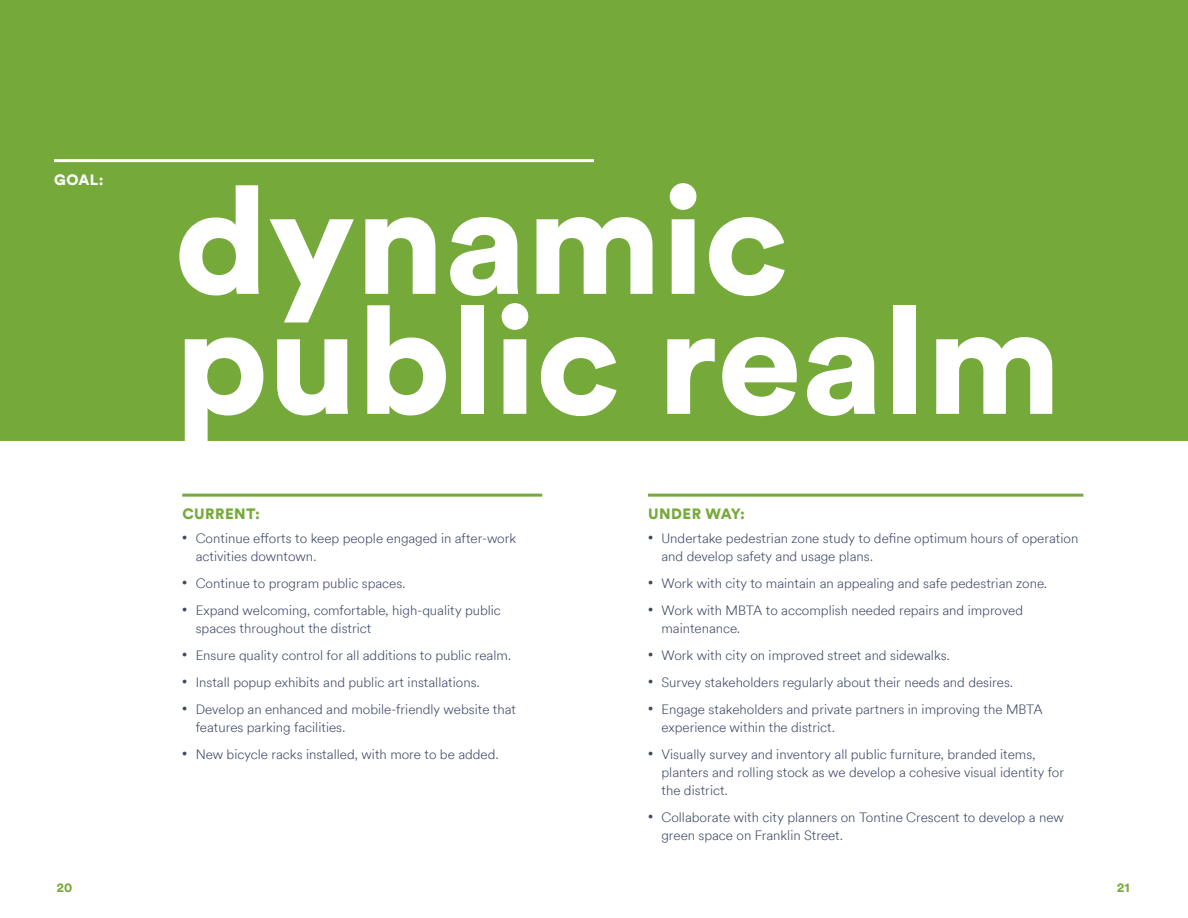
<style>
.page{position:relative;width:1188px;height:918px;background:#fff}
.page>*{position:absolute;margin:0;border:0;box-sizing:border-box;transform-origin:0 0}
.big_headline{font:900 150px/120px "Circular Air";color:#fff}
.Number_sections_PMS{font:900 15px "Circular Air";letter-spacing:.03em;color:#75aa3a}
.Number_sections_PMS-2{font:900 15px "Circular Air";color:#fff}
.t1{font:300 13.5px/18px "Circular Air";color:#3f4967}
.page_number{font:900 12px "Circular Air";color:#75aa3a}
</style>
<div class="page">
<div style="left:0;top:0;width:1188px;height:441px;background:#75aa3a"></div>
<hr style="left:182px;top:494px;width:360px;height:3px;background:#75aa3a">
<hr style="left:648px;top:494px;width:435px;height:3px;background:#75aa3a">
<hr style="left:54px;top:159px;width:540px;height:3px;background:#fff">
<p class="Number_sections_PMS-2" style="left:54px;top:169px;width:51px">GOAL:</p>
<p class="big_headline" style="left:175px;top:175px;width:888px">dynamic public realm</p>
<p class="Number_sections_PMS" style="left:182px;top:503px;width:79px">CURRENT:</p>
<p class="t1" style="left:196px;top:529px;width:322px;text-indent:-14px"><sup>•</sup> Continue efforts to keep people engaged in after-work activities downtown.</p>
<p class="t1" style="left:182px;top:574px;width:225px"><sup>•</sup> Continue to program public spaces.</p>
<p class="t1" style="left:196px;top:601px;width:307px;text-indent:-14px"><sup>•</sup> Expand welcoming, comfortable, high-quality public spaces throughout the district</p>
<p class="t1" style="left:182px;top:646px;width:331px"><sup>•</sup> Ensure quality control for all additions to public realm.</p>
<p class="t1" style="left:182px;top:673px;width:299px"><sup>•</sup> Install popup exhibits and public art installations.</p>
<p class="t1" style="left:196px;top:700px;width:322px;text-indent:-14px"><sup>•</sup> Develop an enhanced and mobile-friendly website that features parking facilities.</p>
<p class="t1" style="left:182px;top:745px;width:318px"><sup>•</sup> New bicycle racks installed, with more to be added.</p>
<p class="Number_sections_PMS" style="left:648px;top:503px;width:98px">UNDER WAY:</p>
<p class="t1" style="left:662px;top:529px;width:418px;text-indent:-14px"><sup>•</sup> Undertake pedestrian zone study to define optimum hours of operation and develop safety and usage plans.</p>
<p class="t1" style="left:648px;top:574px;width:401px"><sup>•</sup> Work with city to maintain an appealing and safe pedestrian zone.</p>
<p class="t1" style="left:662px;top:601px;width:363px;text-indent:-14px"><sup>•</sup> Work with MBTA to accomplish needed repairs and improved maintenance.</p>
<p class="t1" style="left:648px;top:646px;width:304px"><sup>•</sup> Work with city on improved street and sidewalks.</p>
<p class="t1" style="left:648px;top:673px;width:367px"><sup>•</sup> Survey stakeholders regularly about their needs and desires.</p>
<p class="t1" style="left:662px;top:700px;width:383px;text-indent:-14px"><sup>•</sup> Engage stakeholders and private partners in improving the MBTA experience within the district.</p>
<p class="t1" style="left:662px;top:745px;width:404px;text-indent:-14px"><sup>•</sup> Visually survey and inventory all public furniture, branded items, planters and rolling stock as we develop a cohesive visual identity for the district.</p>
<p class="t1" style="left:662px;top:808px;width:404px;text-indent:-14px"><sup>•</sup> Collaborate with city planners on Tontine Crescent to develop a new green space on Franklin Street.</p>
<p class="page_number" style="left:57px;top:879px;width:17px">20</p>
<p class="page_number" style="left:1117px;top:879px;width:14px">21</p>
</div>
